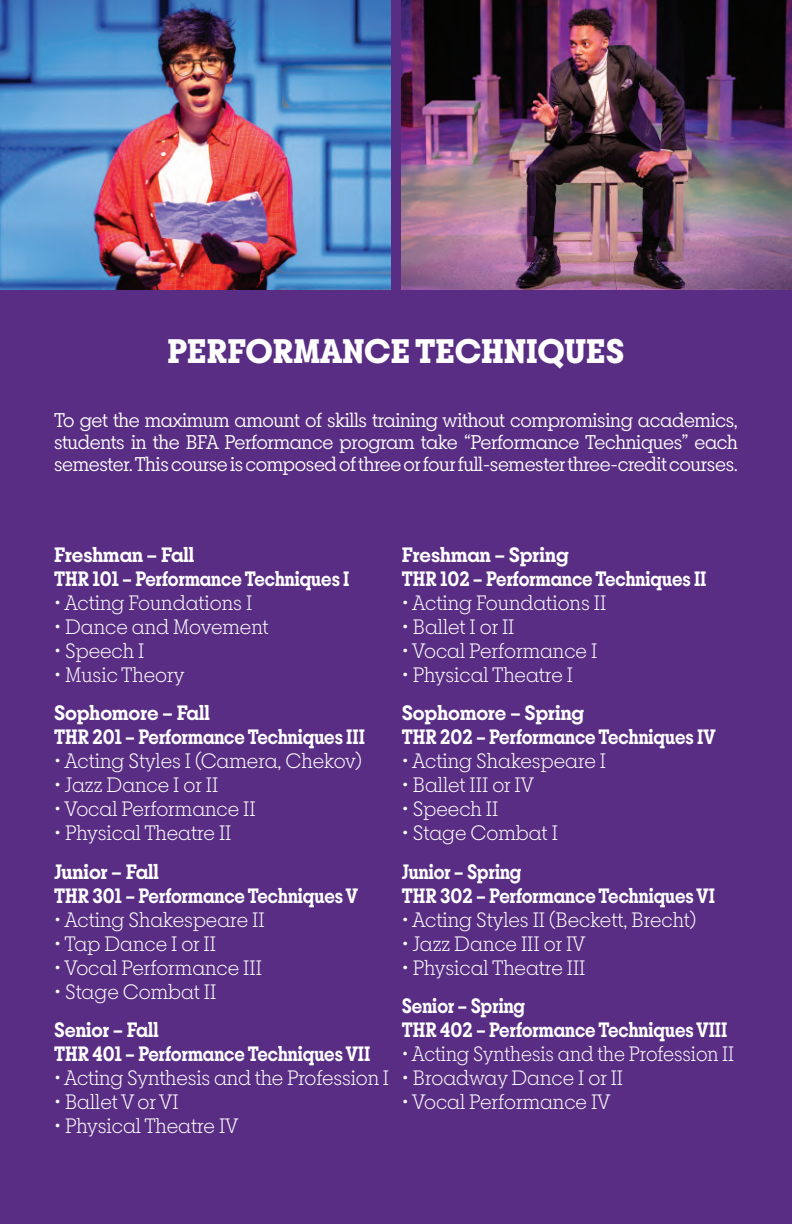
<style>
.page{position:relative;width:792px;height:1224px;background:#592d83}
.page>*{position:absolute;margin:0;border:0;box-sizing:border-box;transform-origin:0 0}
.t1{font:700 36px "Breton";color:#fff}
.t2{font:300 22px "Breton";color:#fff}
.t3{font:600 22px/24px "Breton";color:#fff}
.t4{font:600 22px/24px "Breton";color:#fff;scale:.91 1}
.t5{font:600 22px/24px "Breton";color:#fff;scale:.96 1}
.t6{font:300 22px "Breton";color:#fff;scale:.96 1}
.t7{font:21px/22px "Breton";letter-spacing:-.015em;color:#fff;text-align:justify}
</style>
<div class="page">
<img style="left:0;top:0;width:390px;height:289px">
<img style="left:402px;top:0;width:390px;height:289px">
<h1 class="t1" style="left:167px;top:327px;width:459px">PERFORMANCE TECHNIQUES</h1>
<p class="t7" style="left:54px;top:408px;width:686px">To get the maximum amount of skills training without compromising academics, students in the BFA Performance program take “Performance Techniques” each semester. This course is composed of three or four full-semester three-credit courses.</p>
<p class="t3" style="left:54px;top:542px;width:297px">Freshman – Fall<br>THR 101 – Performance Techniques I</p>
<p class="t2" style="left:54px;top:589px;width:200px">• Acting Foundations I</p>
<p class="t2" style="left:54px;top:613px;width:216px">• Dance and Movement</p>
<p class="t2" style="left:54px;top:637px;width:92px">• Speech I</p>
<p class="t2" style="left:54px;top:661px;width:132px">• Music Theory</p>
<p class="t3" style="left:54px;top:700px;width:313px">Sophomore – Fall<br>THR 201 – Performance Techniques III</p>
<p class="t2" style="left:54px;top:748px;width:309px">• Acting Styles I (Camera, Chekov)</p>
<p class="t2" style="left:54px;top:772px;width:166px">• Jazz Dance I or II</p>
<p class="t2" style="left:54px;top:796px;width:203px">• Vocal Performance II</p>
<p class="t2" style="left:54px;top:820px;width:179px">• Physical Theatre II</p>
<p class="t3" style="left:54px;top:859px;width:306px">Junior – Fall<br>THR 301 – Performance Techniques V</p>
<p class="t2" style="left:54px;top:906px;width:212px">• Acting Shakespeare II</p>
<p class="t2" style="left:54px;top:930px;width:164px">• Tap Dance I or II</p>
<p class="t2" style="left:54px;top:954px;width:210px">• Vocal Performance III</p>
<p class="t2" style="left:54px;top:978px;width:164px">• Stage Combat II</p>
<p class="t5" style="left:54px;top:1017px;width:331px">Senior – Fall<br>THR 401 – Performance Techniques VII</p>
<p class="t2" style="left:54px;top:1065px;width:337px">• Acting Synthesis and the Profession I</p>
<p class="t2" style="left:54px;top:1089px;width:126px">• Ballet V or VI</p>
<p class="t2" style="left:54px;top:1113px;width:186px">• Physical Theatre IV</p>
<p class="t3" style="left:402px;top:542px;width:306px">Freshman – Spring<br>THR 102 – Performance Techniques II</p>
<p class="t2" style="left:402px;top:589px;width:206px">• Acting Foundations II</p>
<p class="t2" style="left:402px;top:613px;width:114px">• Ballet I or II</p>
<p class="t2" style="left:402px;top:637px;width:197px">• Vocal Performance I</p>
<p class="t2" style="left:402px;top:661px;width:173px">• Physical Theatre I</p>
<p class="t3" style="left:402px;top:700px;width:315px">Sophomore – Spring<br>THR 202 – Performance Techniques IV</p>
<p class="t2" style="left:402px;top:748px;width:206px">• Acting Shakespeare I</p>
<p class="t2" style="left:402px;top:772px;width:134px">• Ballet III or IV</p>
<p class="t2" style="left:402px;top:796px;width:98px">• Speech II</p>
<p class="t2" style="left:402px;top:820px;width:158px">• Stage Combat I</p>
<p class="t4" style="left:402px;top:859px;width:346px">Junior – Spring<br>THR 302 – Performance Techniques VI</p>
<p class="t2" style="left:402px;top:906px;width:296px">• Acting Styles II (Beckett, Brecht)</p>
<p class="t2" style="left:402px;top:930px;width:185px">• Jazz Dance III or IV</p>
<p class="t2" style="left:402px;top:954px;width:185px">• Physical Theatre III</p>
<p class="t4" style="left:402px;top:993px;width:360px">Senior – Spring<br>THR 402 – Performance Techniques VIII</p>
<p class="t6" style="left:402px;top:1041px;width:348px">• Acting Synthesis and the Profession II</p>
<p class="t2" style="left:402px;top:1065px;width:223px">• Broadway Dance I or II</p>
<p class="t2" style="left:402px;top:1089px;width:210px">• Vocal Performance IV</p>
</div>
